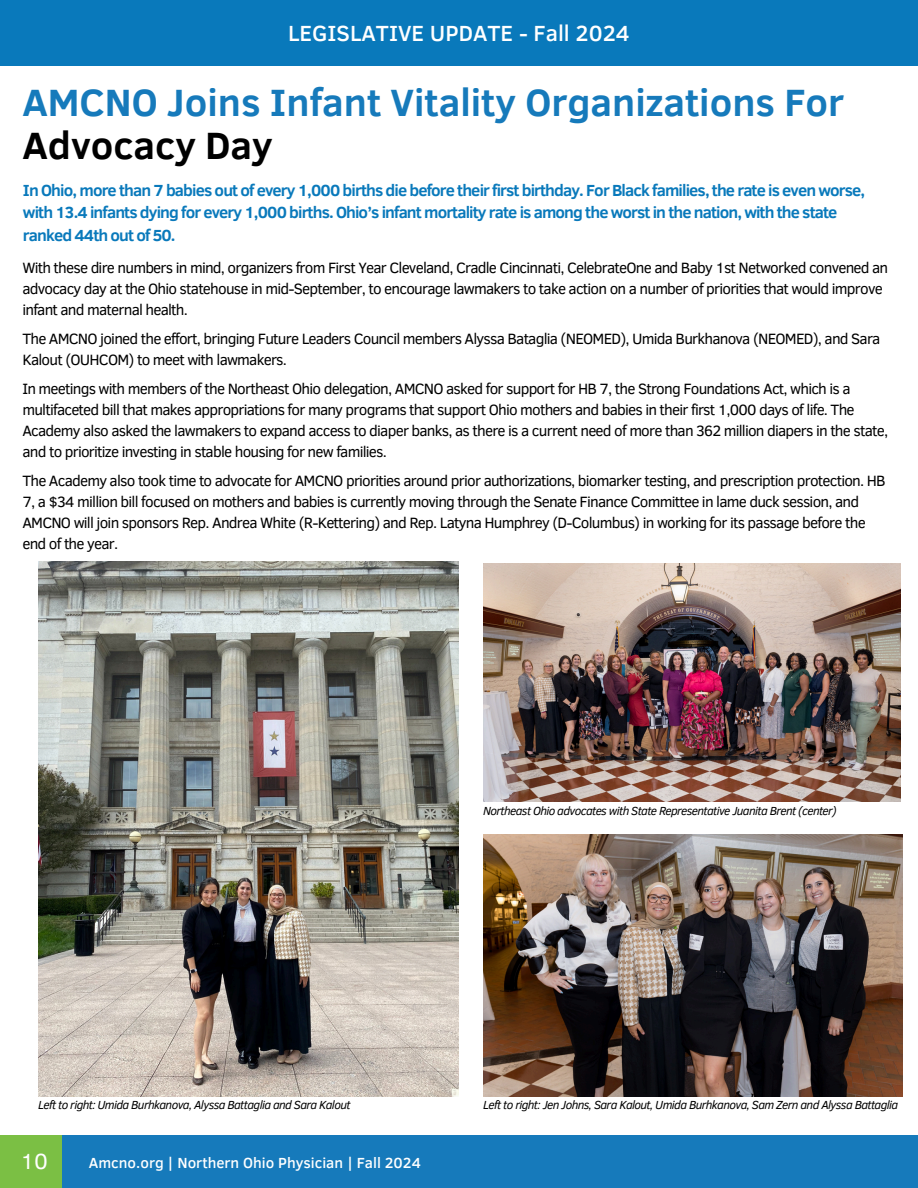
<style>
.page{position:relative;width:918px;height:1188px;background:#fff}
.page>*{position:absolute;margin:0;border:0;box-sizing:border-box;transform-origin:0 0}
.t1{font:700 39px/42.8px "Clear Sans";color:#167abb}
.t2{font:500 22.5px "Clear Sans";color:#fff}
.t3{font:22.5px "Clear Sans";color:#fff}
.t4{font:700 16.5px/22.5px "Clear Sans";letter-spacing:-.05em;color:#0979bb}
.t5{font:15.3px/21px "Clear Sans";letter-spacing:-.05em;color:#000}
.t6{font:500 15px "Clear Sans";color:#fff}
.t7{font:italic 12px "Clear Sans";letter-spacing:-.05em;color:#000}
.s1{color:#000}
</style>
<div class="page">
<div style="left:0;top:0;width:918px;height:65px;background:#0979bb"></div>
<img style="left:483px;top:835px;width:420px;height:261px">
<img style="left:483px;top:564px;width:418px;height:237px">
<img style="left:38px;top:561px;width:421px;height:536px">
<div style="left:0;top:1135px;width:918px;height:53px;background:#167abb"></div>
<div style="left:0;top:1135px;width:62px;height:53px;background:#7bbf44"></div>
<h1 class="t2" style="left:288px;top:17px;width:343px">LEGISLATIVE UPDATE - Fall 2024</h1>
<h4 class="t1" style="left:22px;top:79px;width:823px">AMCNO Joins Infant Vitality Organizations For<br><span class="s1">Advocacy Day</span></h4>
<h4 class="t4" style="left:23px;top:178px;width:844px">In Ohio, more than 7 babies out of every 1,000 births die before their first birthday. For Black families, the rate is even worse, with 13.4 infants dying for every 1,000 births. Ohio’s infant mortality rate is among the worst in the nation, with the state ranked 44th out of 50.</h4>
<h4 class="t5" style="left:22px;top:256px;width:867px">With these dire numbers in mind, organizers from First Year Cleveland, Cradle Cincinnati, CelebrateOne and Baby 1st Networked convened an advocacy day at the Ohio statehouse in mid-September, to encourage lawmakers to take action on a number of priorities that would improve infant and maternal health.</h4>
<h4 class="t5" style="left:22px;top:327px;width:860px">The AMCNO joined the effort, bringing Future Leaders Council members Alyssa Bataglia (NEOMED), Umida Burkhanova (NEOMED), and Sara<br>Kalout (OUHCOM) to meet with lawmakers.</h4>
<p class="t5" style="left:22px;top:377px;width:867px">In meetings with members of the Northeast Ohio delegation, AMCNO asked for support for HB 7, the Strong Foundations Act, which is a multifaceted bill that makes appropriations for many programs that support Ohio mothers and babies in their first 1,000 days of life. The Academy also asked the lawmakers to expand access to diaper banks, as there is a current need of more than 362 million diapers in the state, and to prioritize investing in stable housing for new families.</p>
<p class="t5" style="left:22px;top:469px;width:865px">The Academy also took time to advocate for AMCNO priorities around prior authorizations, biomarker testing, and prescription protection. HB 7, a $34 million bill focused on mothers and babies is currently moving through the Senate Finance Committee in lame duck session, and AMCNO will join sponsors Rep. Andrea White (R-Kettering) and Rep. Latyna Humphrey (D-Columbus) in working for its passage before the end of the year.</p>
<p class="t7" style="left:483px;top:802px;width:355px">Northeast Ohio advocates with State Representative Juanita Brent (center)</p>
<p class="t7" style="left:38px;top:1096px;width:314px">Left to right: Umida Burhkanova, Alyssa Battaglia and Sara Kalout</p>
<p class="t7" style="left:483px;top:1096px;width:417px">Left to right: Jen Johns, Sara Kalout, Umida Burhkanova, Sam Zern and Alyssa Battaglia</p>
<p class="t3" style="left:20px;top:1145px;width:29px">10</p>
<p class="t6" style="left:89px;top:1152px;width:334px">Amcno.org | Northern Ohio Physician | Fall 2024</p>
</div>
